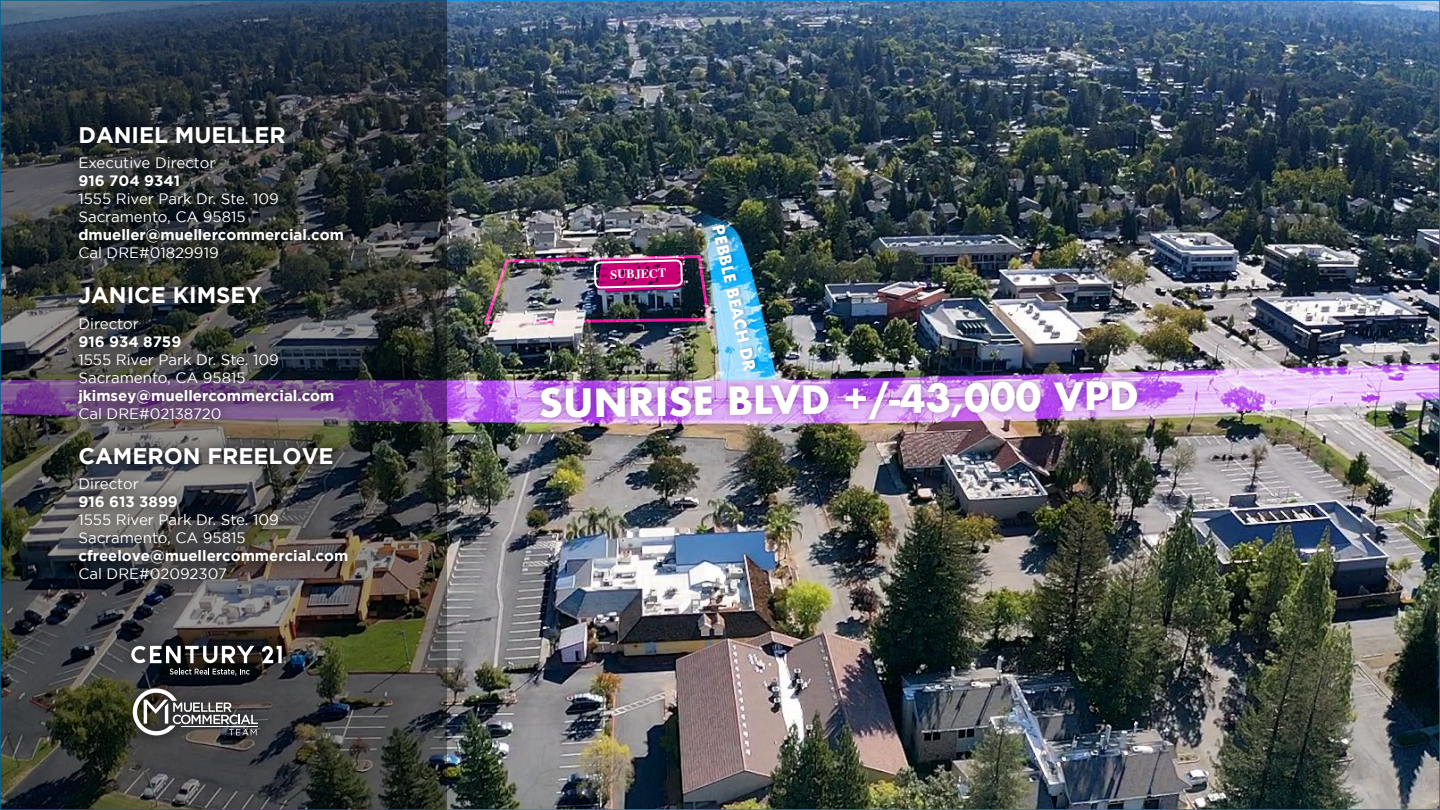
<style>
.page{position:relative;width:1440px;height:810px;background:#fff}
.page>*{position:absolute;margin:0;border:0;box-sizing:border-box;transform-origin:0 0}
.t1{font:700 37.65px "Futura";color:#fff}
.t2{font:700 22.5px "Gotham";color:#fff}
.t3{font:700 15.75px "Futura";color:#fff}
.t4{font:15px/18px "Gotham";color:#fff}
.t5{font:700 15px "Gotham";color:#fff}
.t6{font:700 12.45px "Times";color:#fff}
</style>
<div class="page">
<img style="left:447px;top:3px;width:989px;height:804px">
<img style="left:481px;top:221px;width:664px;height:210px">
<img style="left:0;top:0;width:447px;height:810px">
<img style="left:66px;top:115px;width:294px;height:476px">
<svg style="left:118px;top:632px;width:180px;height:56px;background:#322f30"></svg>
<svg style="left:262px;top:646px;width:24px;height:17px"></svg>
<svg style="left:131px;top:646px;width:123px;height:29px"></svg>
<svg style="left:120px;top:675px;width:150px;height:74px;background:#323332"></svg>
<svg style="left:132px;top:688px;width:126px;height:47px;background:#696867"></svg>
<h2 class="t2" style="left:78px;top:122px;width:209px">DANIEL MUELLER</h2>
<p class="t4" style="left:78px;top:154px;width:139px">Executive Director</p>
<p class="t5" style="left:78px;top:172px;width:103px">916 704 9341</p>
<p class="t4" style="left:78px;top:190px;width:202px">1555 River Park Dr. Ste. 109<br>Sacramento, CA 95815</p>
<p class="t5" style="left:78px;top:226px;width:267px">dmueller@muellercommercial.com</p>
<p class="t4" style="left:78px;top:244px;width:142px">Cal DRE#01829919</p>
<h2 class="t2" style="left:78px;top:282px;width:185px">JANICE KIMSEY</h2>
<p class="t4" style="left:78px;top:314px;width:62px">Director</p>
<p class="t5" style="left:78px;top:333px;width:104px">916 934 8759</p>
<p class="t4" style="left:78px;top:350px;width:202px">1555 River Park Dr. Ste. 109<br>Sacramento, CA 95815</p>
<p class="t5" style="left:78px;top:387px;width:257px">jkimsey@muellercommercial.com</p>
<p class="t4" style="left:78px;top:404px;width:145px">Cal DRE#02138720</p>
<h2 class="t2" style="left:78px;top:443px;width:257px">CAMERON FREELOVE</h2>
<p class="t4" style="left:78px;top:475px;width:62px">Director</p>
<p class="t5" style="left:78px;top:493px;width:101px">916 613 3899</p>
<p class="t4" style="left:78px;top:511px;width:202px">1555 River Park Dr. Ste. 109<br>Sacramento, CA 95815</p>
<p class="t5" style="left:78px;top:547px;width:271px">cfreelove@muellercommercial.com</p>
<p class="t4" style="left:78px;top:565px;width:150px">Cal DRE#02092307</p>
<p class="t6" style="left:610px;top:262px;width:58px;rotate:-1deg">SUBJECT</p>
<p class="t3" style="left:729px;top:223px;width:151px;rotate:78deg">PEBBLE BEACH DR</p>
<h1 class="t1" style="left:538px;top:377px;width:602px;rotate:-1deg">SUNRISE BLVD +/-43,000 VPD</h1>
</div>
